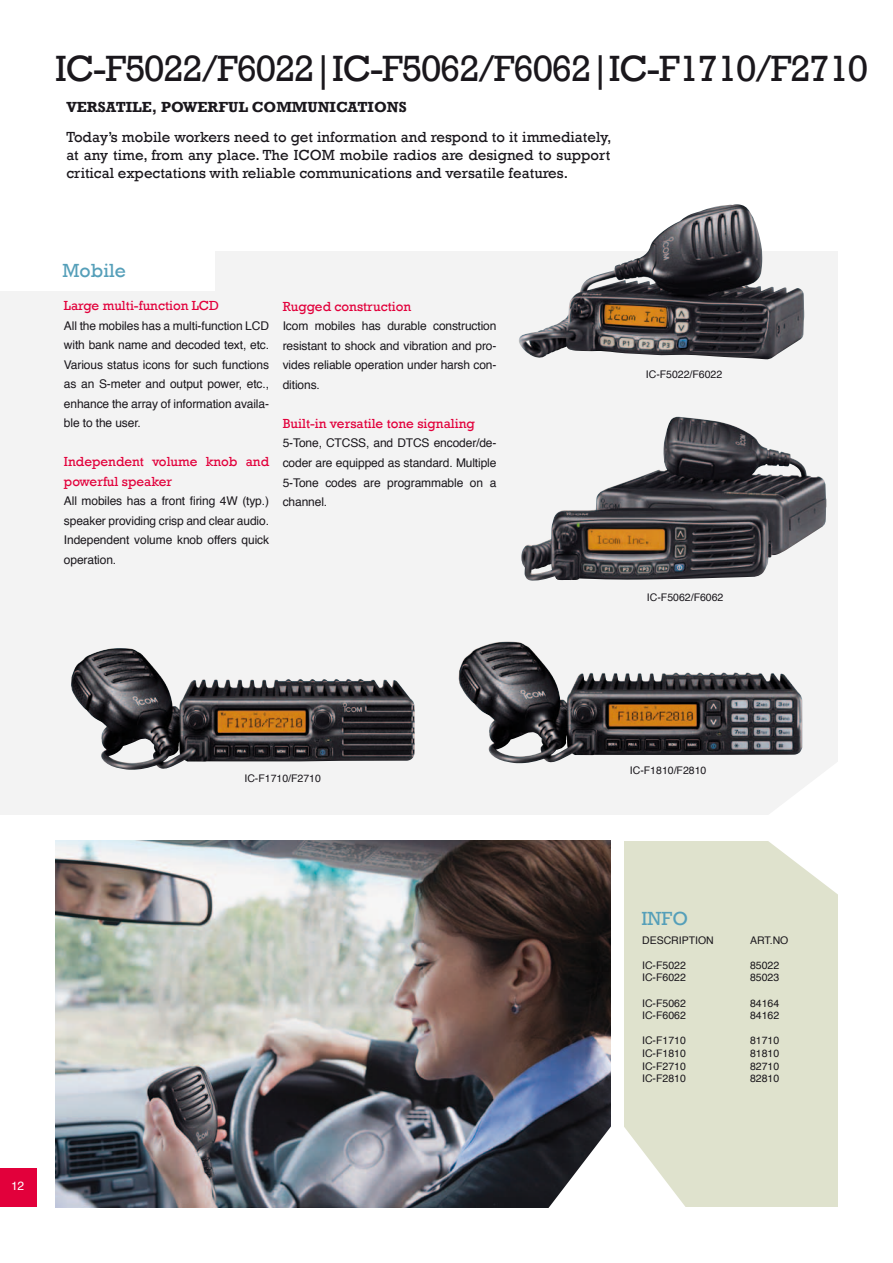
<style>
.page{position:relative;width:893px;height:1263px;background:#fff}
.page>*{position:absolute;margin:0;border:0;box-sizing:border-box;transform-origin:0 0}
.t1{font:37.5px "Rockwell";letter-spacing:-.03em;color:#1a171c}
.t2{font:19.5px "Rockwell";color:#559fb9}
.t3{font:15px/18px "Rockwell";color:#1a171c;text-align:justify}
.t4{font:700 15px "Rockwell";color:#1a171c}
.t5{font:13.5px/19.5px "Rockwell";color:#e2003b}
.t6{font:12px/19.5px "Helvetica";letter-spacing:-.01em;color:#1a171c;text-align:justify}
.t7{font:12px "Helvetica";color:#fff}
.t8{font:10.5px "Helvetica";color:#1a171c}
</style>
<div class="page">
<div style="left:624px;top:841px;width:214px;height:366px;background:#dfe2cd"></div>
<div style="left:0;top:251px;width:838px;height:563px;background:#f3f3f3"></div>
<img style="left:458px;top:642px;width:344px;height:122px">
<img style="left:71px;top:649px;width:344px;height:121px">
<img style="left:521px;top:417px;width:305px;height:164px">
<img style="left:519px;top:204px;width:285px;height:156px">
<img style="left:55px;top:841px;width:555px;height:366px">
<div style="left:0;top:1168px;width:36px;height:39px;background:#e2003b"></div>
<div style="left:0;top:244px;width:214px;height:46px;background:#fff"></div>
<svg style="left:751px;top:757px;width:87px;height:137px"></svg>
<svg style="left:546px;top:1118px;width:139px;height:90px"></svg>
<h1 class="t1" style="left:55px;top:47px;width:814px">IC-F5022/F6022|IC-F5062/F6062|IC-F1710/F2710</h1>
<p class="t4" style="left:66px;top:97px;width:342px">VERSATILE, POWERFUL COMMUNICATIONS</p>
<p class="t3" style="left:66px;top:129px;width:547px">Today’s mobile workers need to get information and respond to it immediately, at any time, from any place. The ICOM mobile radios are designed to support critical expectations with reliable communications and versatile features.</p>
<h2 class="t2" style="left:63px;top:260px;width:65px">Mobile</h2>
<p class="t5" style="left:64px;top:296px;width:157px">Large multi-function LCD</p>
<p class="t6" style="left:64px;top:316px;width:207px">All the mobiles has a multi-function LCD with bank name and decoded text, etc.<br>Various status icons for such functions as an S-meter and output power, etc., enhance the array of information availa&shy;ble to the user.</p>
<p class="t5" style="left:64px;top:452px;width:207px">Independent volume knob and powerful speaker</p>
<p class="t6" style="left:64px;top:492px;width:207px">All mobiles has a front firing 4W (typ.) speaker providing crisp and clear audio.<br>Independent volume knob offers quick operation.</p>
<p class="t5" style="left:283px;top:297px;width:130px">Rugged construction</p>
<p class="t6" style="left:283px;top:317px;width:215px">Icom mobiles has durable construction resistant to shock and vibration and pro&shy;vides reliable operation under harsh con&shy;ditions.</p>
<p class="t5" style="left:283px;top:414px;width:194px">Built-in versatile tone signaling</p>
<p class="t6" style="left:283px;top:434px;width:215px">5-Tone, CTCSS, and DTCS encoder/de&shy;coder are equipped as standard. Multiple 5-Tone codes are programmable on a channel.</p>
<p class="t8" style="left:646px;top:366px;width:78px">IC-F5022/F6022</p>
<p class="t8" style="left:647px;top:589px;width:78px">IC-F5062/F6062</p>
<p class="t7" style="left:11px;top:1177px;width:14px">12</p>
<p class="t8" style="left:244px;top:770px;width:78px">IC-F1710/f2710</p>
<p class="t8" style="left:630px;top:763px;width:78px">IC-F1810/f2810</p>
<h2 class="t2" style="left:641px;top:907px;width:48px">INFO</h2>
<p class="t8" style="left:642px;top:932px;width:73px">DESCRIPTION</p>
<p class="t8" style="left:750px;top:932px;width:40px">ART.NO</p>
<p class="t8" style="left:642px;top:957px;width:45px">IC-F5022</p>
<p class="t8" style="left:750px;top:957px;width:31px">85022</p>
<p class="t8" style="left:642px;top:969px;width:45px">IC-F6022</p>
<p class="t8" style="left:750px;top:969px;width:31px">85023</p>
<p class="t8" style="left:642px;top:995px;width:45px">IC-F5062</p>
<p class="t8" style="left:750px;top:995px;width:31px">84164</p>
<p class="t8" style="left:642px;top:1007px;width:45px">IC-F6062</p>
<p class="t8" style="left:750px;top:1007px;width:31px">84162</p>
<p class="t8" style="left:642px;top:1032px;width:45px">IC-F1710</p>
<p class="t8" style="left:750px;top:1032px;width:31px">81710</p>
<p class="t8" style="left:642px;top:1045px;width:45px">IC-F1810</p>
<p class="t8" style="left:750px;top:1045px;width:31px">81810</p>
<p class="t8" style="left:642px;top:1058px;width:45px">IC-F2710</p>
<p class="t8" style="left:750px;top:1058px;width:31px">82710</p>
<p class="t8" style="left:642px;top:1070px;width:45px">IC-F2810</p>
<p class="t8" style="left:750px;top:1070px;width:31px">82810</p>
</div>
